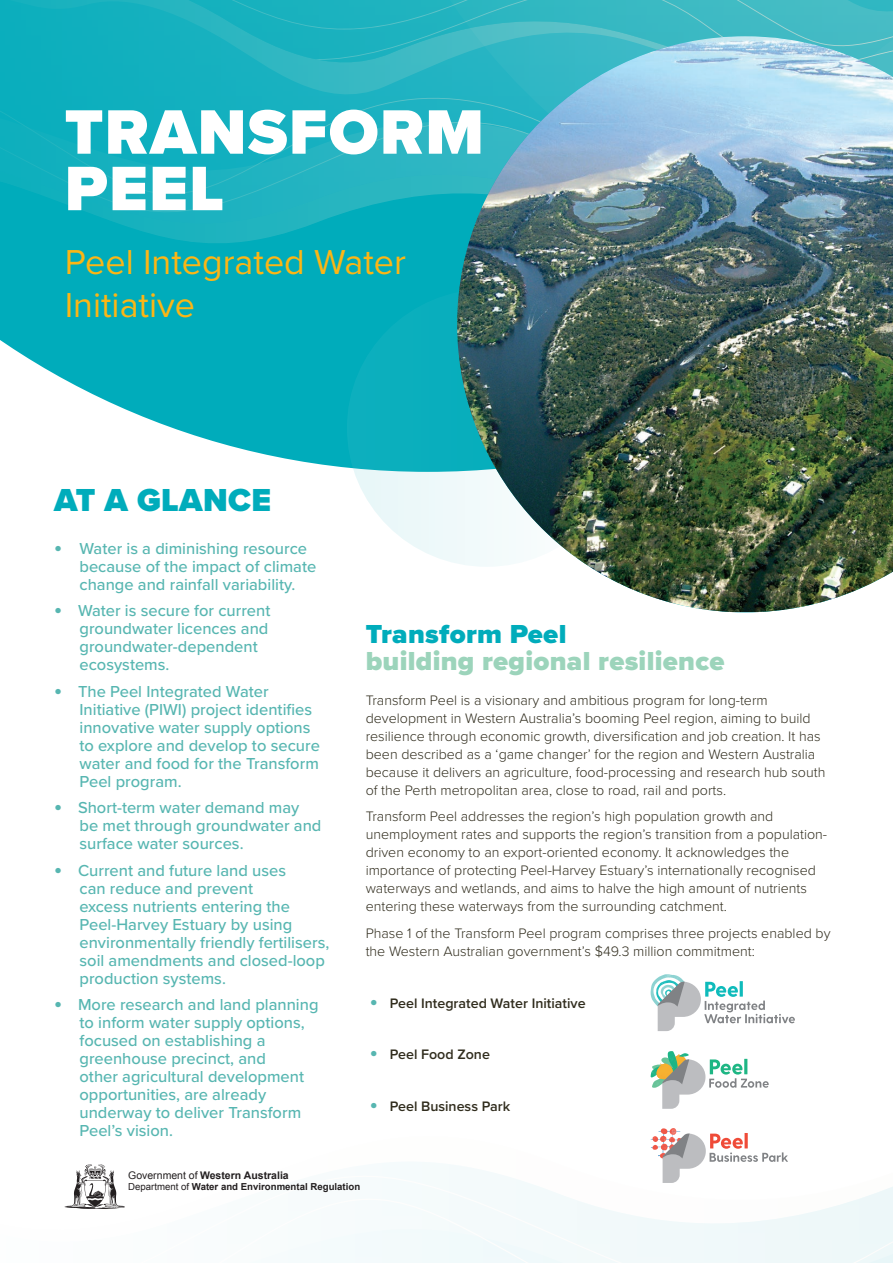
<style>
.page{position:relative;width:893px;height:1263px;background:#fff}
.page>*{position:absolute;margin:0;border:0;box-sizing:border-box;transform-origin:0 0}
.t1{font:900 65.1px/56.6px "Proxima Nova";letter-spacing:.02em;color:#fff}
.t2{font:35.85px/43px "Proxima Nova";color:#fcb615}
.t3{font:900 33px "Proxima Nova";letter-spacing:.01em;color:#00acbb}
.t4{font:900 27px "Proxima Nova";letter-spacing:.01em;color:#9cd4bb}
.t5{font:900 27px "Proxima Nova";letter-spacing:.01em;color:#00acbb}
.t6{font:700 22.5px "Proxima Nova";color:#57b6b1}
.t7{font:500 16.5px/18px "Proxima Nova";color:#57b6b1}
.t8{font:300 14.25px/18px "Proxima Nova";color:#312d1e}
.t9{font:600 14.25px "Proxima Nova";color:#312d1e}
.t10{font:700 10.5px "Arial";color:#231f20}
.t11{font:700 9.6px "Arial";color:#231f20}
.s1{font-weight:400}
</style>
<div class="page">
<svg style="left:64px;top:1165px;width:829px;height:98px"></svg>
<svg style="left:0;top:299px;width:434px;height:170px;fill:#00acbb"></svg>
<div style="left:0;top:275px;width:457px;height:16px;background:#00acbb"></div>
<div style="left:0;top:231px;width:457px;height:44px;background:#00acbb"></div>
<svg style="left:0;top:52px;width:457px;height:19px;background:#1cb2bf"></svg>
<svg style="left:315px;top:52px;width:142px;height:8px"></svg>
<svg style="left:0;top:0;width:893px;height:52px;background:#28b5c0"></svg>
<svg style="left:0;top:221px;width:457px;height:10px;background:#0baebc"></svg>
<svg style="left:0;top:71px;width:457px;height:150px;background:#18b1bf"></svg>
<img style="left:457px;top:36px;width:436px;height:576px">
<svg style="left:65px;top:1164px;width:60px;height:45px"></svg>
<img style="left:347px;top:289px;width:280px;height:278px;border-radius:50%">
<img style="left:651px;top:974px;width:33px;height:38px">
<img style="left:656px;top:980px;width:25px;height:25px">
<svg style="left:658px;top:981px;width:137px;height:50px"></svg>
<img style="left:668px;top:1051px;width:6px;height:2px">
<svg style="left:651px;top:1053px;width:118px;height:56px"></svg>
<img style="left:651px;top:1128px;width:30px;height:31px">
<svg style="left:663px;top:1133px;width:125px;height:50px"></svg>
<h1 class="t1" style="left:65px;top:103px;width:421px">TRANSFORM<br>PEEL</h1>
<h2 class="t2" style="left:65px;top:241px;width:343px">Peel Integrated Water<br>Initiative</h2>
<h3 class="t3" style="left:54px;top:475px;width:219px">AT A GLANCE</h3>
<h3 class="t6" style="left:54px;top:533px;width:10px">•</h3>
<h3 class="t6" style="left:54px;top:595px;width:10px">•</h3>
<h3 class="t6" style="left:54px;top:676px;width:10px">•</h3>
<h3 class="t6" style="left:54px;top:792px;width:10px">•</h3>
<h3 class="t6" style="left:54px;top:855px;width:10px">•</h3>
<h3 class="t6" style="left:54px;top:989px;width:10px">•</h3>
<p class="t7" style="left:80px;top:539px;width:229px">Water is a diminishing resource</p>
<p class="t7" style="left:80px;top:557px;width:238px">because of the impact of climate change and rainfall variability.</p>
<p class="t7" style="left:78px;top:601px;width:194px">Water is secure for current</p>
<p class="t7" style="left:80px;top:619px;width:190px">groundwater licences and groundwater-dependent ecosystems.</p>
<p class="t7" style="left:78px;top:682px;width:192px">The Peel Integrated Water</p>
<p class="t7" style="left:80px;top:700px;width:242px">Initiative (PIWI) project identifies innovative water supply options to explore and develop to secure water and food for the Transform<br>Peel program.</p>
<p class="t7" style="left:78px;top:798px;width:223px">Short-term water demand may</p>
<p class="t7" style="left:80px;top:816px;width:243px">be met through groundwater and surface water sources.</p>
<p class="t7" style="left:78px;top:861px;width:210px">Current and future land uses</p>
<p class="t7" style="left:80px;top:879px;width:251px">can reduce and prevent<br>excess nutrients entering the<br>Peel-Harvey Estuary by using environmentally friendly fertilisers, soil amendments and closed-loop production systems.</p>
<p class="t7" style="left:78px;top:995px;width:242px">More research and land planning</p>
<p class="t7" style="left:80px;top:1013px;width:227px">to inform water supply options, focused on establishing a greenhouse precinct, and other agricultural development opportunities, are already underway to deliver Transform<br>Peel s’ vision.</p>
<h3 class="t5" style="left:366px;top:613px;width:202px">Transform Peel</h3>
<h3 class="t4" style="left:366px;top:640px;width:360px">building regional resilience</h3>
<p class="t8" style="left:366px;top:691px;width:461px">Transform Peel is a visionary and ambitious program for long-term development in Western Australia s’ booming Peel region, aiming to build resilience through economic growth, diversification and job creation It. has been described as a ‘game changer’ for the region and Western Australia because it delivers an agriculture, food-processing and research hub south of the Perth metropolitan area, close to road, rail and ports.</p>
<p class="t8" style="left:366px;top:808px;width:409px">Transform Peel addresses the region s’ high population growth and</p>
<p class="t8" style="left:366px;top:844px;width:425px">driven economy to an export-oriented economy It. acknowledges the</p>
<p class="t8" style="left:366px;top:826px;width:463px">unemployment rates and supports the region s’ transition from a population-</p>
<p class="t8" style="left:366px;top:862px;width:452px">importance of protecting Peel-Harvey Estuary s’ internationally recognised waterways and wetlands, and aims to halve the high amount of nutrients entering these waterways from the surrounding catchment.</p>
<p class="t8" style="left:366px;top:924px;width:466px">Phase 1 of the Transform Peel program comprises three projects enabled by the Western Australian government s’ $49.3 million commitment:</p>
<p class="t9" style="left:390px;top:992px;width:197px">Peel Integrated Water Initiative</p>
<h3 class="t6" style="left:370px;top:986px;width:10px">•</h3>
<h3 class="t6" style="left:370px;top:1038px;width:10px">•</h3>
<p class="t9" style="left:390px;top:1044px;width:102px">Peel Food Zone</p>
<h3 class="t6" style="left:370px;top:1090px;width:10px">•</h3>
<p class="t9" style="left:390px;top:1096px;width:122px">Peel Business Park</p>
<p class="t10" style="left:128px;top:1169px;width:162px"><span class="s1">Government of</span> Western Australia</p>
<p class="t11" style="left:128px;top:1181px;width:234px"><span class="s1">Department of</span> Water and Environmental Regulation</p>
</div>
